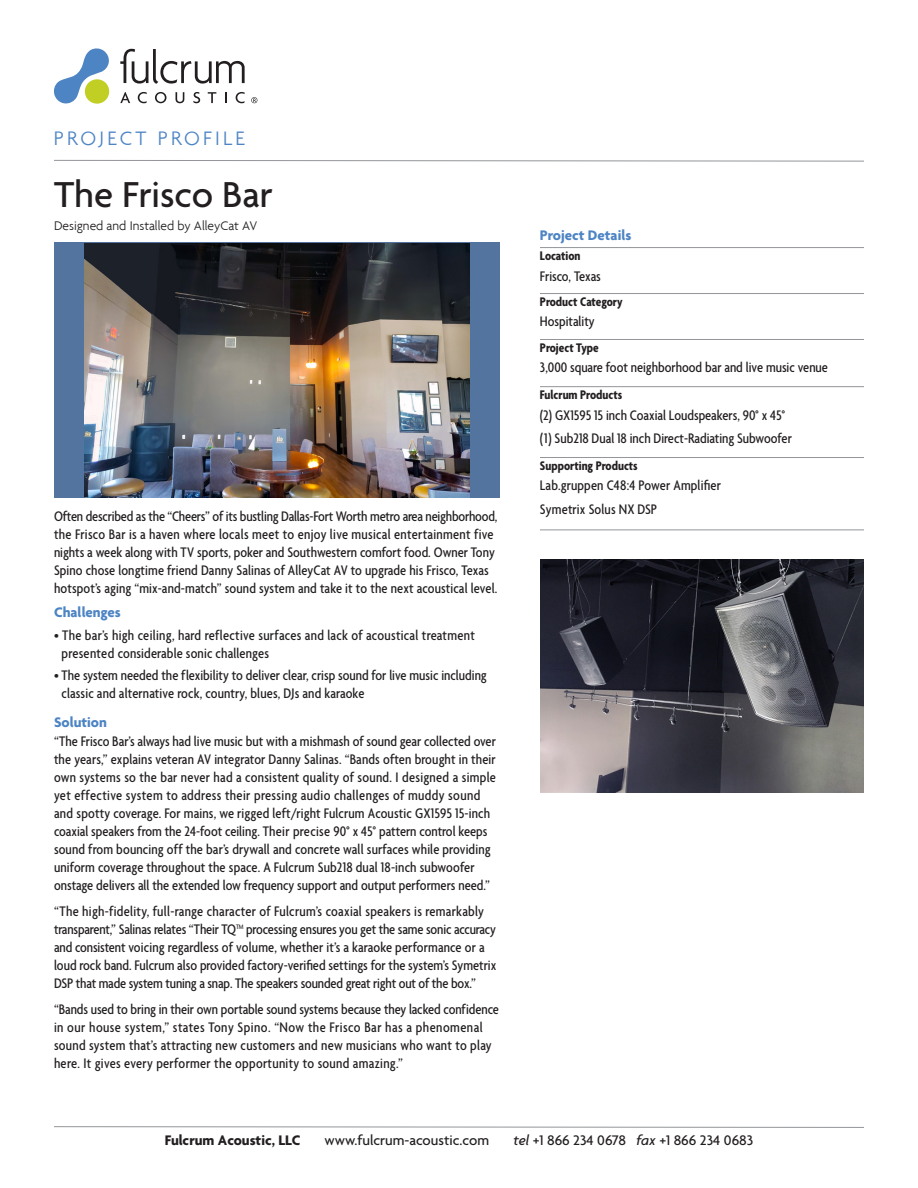
<style>
.page{position:relative;width:918px;height:1188px;background:#fff}
.page>*{position:absolute;margin:0;border:0;box-sizing:border-box;transform-origin:0 0}
.t1{font:500 39px "Agenda";color:#231f20}
.t2{font:300 21px "Agenda";letter-spacing:.15em;color:#4d84c4}
.blue_head{font:500 condensed 15px/18px "Agenda";letter-spacing:.005em;color:#231f20}
.data{font:500 condensed 15px "Agenda";color:#231f20}
.t3{font:500 15px "Agenda";color:#231f20}
.blue_head-2{font:700 15px "Agenda";color:#4d84c4}
.t4{font:700 15px "Agenda";color:#231f20}
.data_head{font:700 condensed 13.5px "Agenda";color:#231f20}
.blue_head-3{font:300 13.5px "Agenda";color:#231f20}
.s1{font-style:italic}
</style>
<div class="page">
<svg style="left:54px;top:1126px;width:810px;height:2px;background:#c8c9ca"></svg>
<svg style="left:54px;top:48px;width:55px;height:56px"></svg>
<svg style="left:120px;top:49px;width:125px;height:35px"></svg>
<svg style="left:120px;top:92px;width:10px;height:11px"></svg>
<svg style="left:138px;top:92px;width:9px;height:11px"></svg>
<svg style="left:155px;top:92px;width:12px;height:11px"></svg>
<svg style="left:176px;top:92px;width:8px;height:11px"></svg>
<svg style="left:193px;top:92px;width:7px;height:11px"></svg>
<svg style="left:208px;top:92px;width:8px;height:11px"></svg>
<svg style="left:225px;top:92px;width:2px;height:11px"></svg>
<svg style="left:236px;top:92px;width:9px;height:11px"></svg>
<svg style="left:251px;top:97px;width:6px;height:6px"></svg>
<svg style="left:54px;top:160px;width:810px;height:2px"></svg>
<div style="left:54px;top:242px;width:446px;height:255px;background:#53749f"></div>
<hr style="left:540px;top:247px;width:324px;height:1px;background:#939598">
<hr style="left:540px;top:293px;width:324px;height:1px;background:#939598">
<hr style="left:540px;top:339px;width:324px;height:1px;background:#939598">
<hr style="left:540px;top:386px;width:324px;height:1px;background:#939598">
<hr style="left:540px;top:457px;width:324px;height:1px;background:#939598">
<hr style="left:540px;top:530px;width:324px;height:1px;background:#939598">
<img style="left:85px;top:243px;width:384px;height:254px">
<img style="left:540px;top:559px;width:324px;height:233px">
<h2 class="t2" style="left:54px;top:125px;width:192px">PROJECT PROFILE</h2>
<p class="t1" style="left:54px;top:171px;width:220px">The Frisco Bar</p>
<p class="blue_head-3" style="left:54px;top:217px;width:205px">Designed and Installed by AlleyCat AV</p>
<p class="blue_head" style="left:54px;top:508px;width:445px">Often described as the “Cheers” of its bustling Dallas-Fort Worth metro area neighborhood, the Frisco Bar is a haven where locals meet to enjoy live musical entertainment five nights a week along with TV sports, poker and Southwestern comfort food. Owner Tony Spino chose longtime friend Danny Salinas of AlleyCat AV to upgrade his Frisco, Texas hotspot’s aging “mix-and-match” sound system and take it to the next acoustical level.</p>
<p class="blue_head-2" style="left:54px;top:603px;width:68px">Challenges</p>
<p class="blue_head" style="left:62px;top:627px;width:415px;text-indent:-8px">• The bar’s high ceiling, hard reflective surfaces and lack of acoustical treatment presented considerable sonic challenges</p>
<p class="blue_head" style="left:62px;top:667px;width:427px;text-indent:-8px">• The system needed the flexibility to deliver clear, crisp sound for live music including classic and alternative rock, country, blues, DJs and karaoke</p>
<p class="blue_head-2" style="left:54px;top:713px;width:55px">Solution</p>
<p class="blue_head" style="left:54px;top:734px;width:444px">“The Frisco Bar’s always had live music but with a mishmash of sound gear collected over the years,” explains veteran AV integrator Danny Salinas. “Bands often brought in their own systems so the bar never had a consistent quality of sound. I designed a simple yet effective system to address their pressing audio challenges of muddy sound and spotty coverage. For mains, we rigged left/right Fulcrum Acoustic GX1595 15-inch coaxial speakers from the 24-foot ceiling. Their precise 90° x 45° pattern control keeps sound from bouncing off the bar’s drywall and concrete wall surfaces while providing uniform coverage throughout the space. A Fulcrum Sub218 dual 18-inch subwoofer onstage delivers all the extended low frequency support and output performers need.”</p>
<p class="blue_head" style="left:54px;top:903px;width:444px">“The high-fidelity, full-range character of Fulcrum’s coaxial speakers is remarkably transparent,” Salinas relates “Their TQ<sup>TM</sup> processing ensures you get the same sonic accuracy and consistent voicing regardless of volume, whether it’s a karaoke performance or a loud rock band. Fulcrum also provided factory-verified settings for the system’s Symetrix DSP that made system tuning a snap. The speakers sounded great right out of the box.”</p>
<p class="blue_head" style="left:54px;top:1001px;width:446px">“Bands used to bring in their own portable sound systems because they lacked confidence in our house system,” states Tony Spino. “Now the Frisco Bar has a phenomenal sound system that’s attracting new customers and new musicians who want to play here. It gives every performer the opportunity to sound amazing.”</p>
<p class="blue_head-2" style="left:540px;top:226px;width:93px">Project Details</p>
<p class="data_head" style="left:540px;top:249px;width:42px">Location</p>
<p class="data" style="left:540px;top:268px;width:62px">Frisco, Texas</p>
<p class="data_head" style="left:540px;top:295px;width:84px">Product Category</p>
<p class="data" style="left:540px;top:314px;width:56px">Hospitality</p>
<p class="data_head" style="left:540px;top:341px;width:60px">Project Type</p>
<p class="data" style="left:540px;top:360px;width:290px">3,000 square foot neighborhood bar and live music venue</p>
<p class="data_head" style="left:540px;top:388px;width:84px">Fulcrum Products</p>
<p class="data" style="left:540px;top:407px;width:247px">(2) GX1595 15 inch Coaxial Loudspeakers, 90° x 45°</p>
<p class="data" style="left:540px;top:430px;width:253px">(1) Sub218 Dual 18 inch Direct-Radiating Subwoofer</p>
<p class="data_head" style="left:540px;top:459px;width:99px">Supporting Products</p>
<p class="data" style="left:540px;top:478px;width:182px">Lab.gruppen C48:4 Power Amplifier</p>
<p class="data" style="left:540px;top:501px;width:119px">Symetrix Solus NX DSP</p>
<p class="t4" style="left:165px;top:1130px;width:137px">Fulcrum Acoustic, LLC</p>
<p class="t3" style="left:325px;top:1131px;width:166px">www.fulcrum-acoustic.com</p>
<p class="t3" style="left:513px;top:1131px;width:241px"><span class="s1">tel</span> +1 866 234 0678 <span class="s1">fax</span> +1 866 234 0683</p>
</div>
